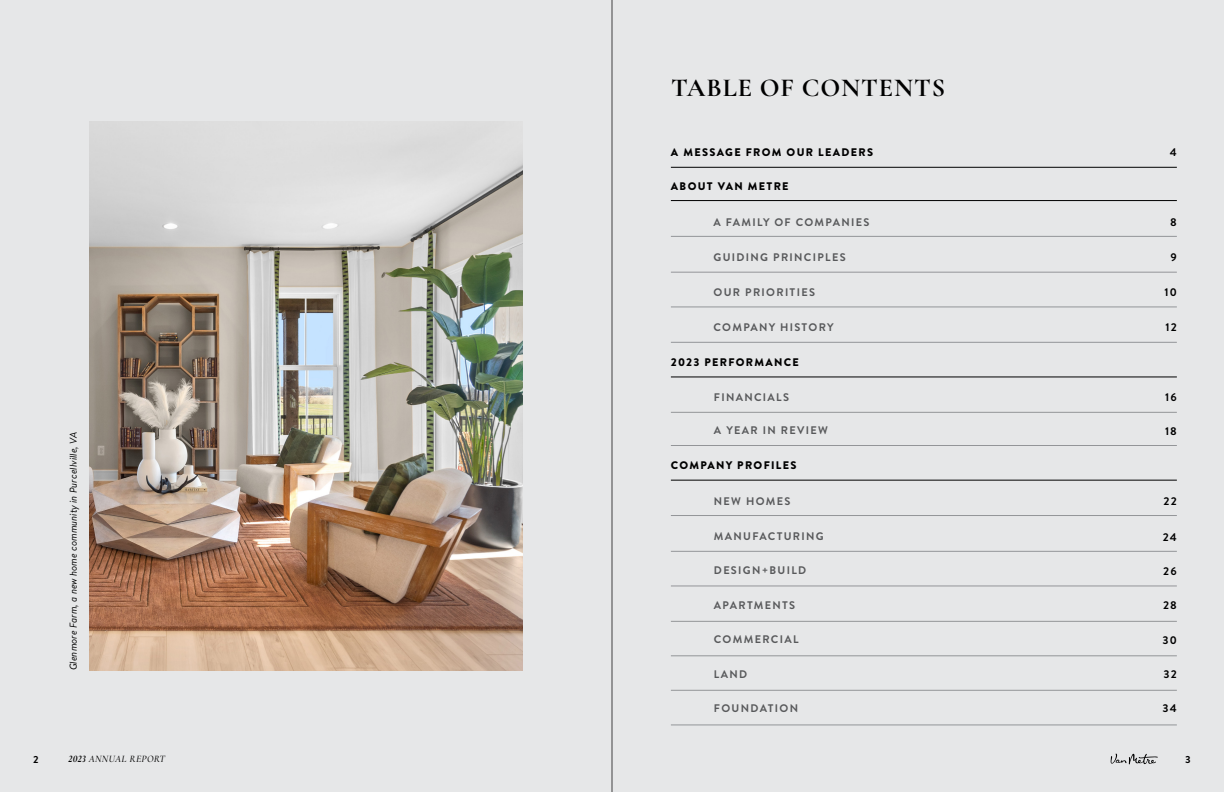
<style>
.page{position:relative;width:1224px;height:792px;background:#e6e7e8}
.page>*{position:absolute;margin:0;border:0;box-sizing:border-box;transform-origin:0 0}
.t1{font:700 26px "Cormorant Garamond";letter-spacing:.035em;color:#000}
.t2{font:700 11px "Brandon Text";letter-spacing:.12em;color:#58595b}
.t3{font:900 11px "Brandon Text";letter-spacing:.12em;color:#000}
.t4{font:700 11px "Brandon Text";letter-spacing:.1em;color:#000}
.t5{font:italic 10px "Brandon Text";color:#000}
.t6{font:italic 500 10px "Cormorant Garamond";letter-spacing:.035em;color:#000}
.t7{font:700 10px "Brandon Text";color:#000}
.s1{font-weight:700}
</style>
<div class="page">
<img style="left:90px;top:121px;width:432px;height:549px">
<hr style="left:671px;top:167px;width:506px;height:1px;background:#000">
<hr style="left:671px;top:200px;width:506px;height:1px;background:#000">
<hr style="left:671px;top:307px;width:506px;height:1px;background:#939598">
<hr style="left:671px;top:272px;width:506px;height:1px;background:#939598">
<hr style="left:671px;top:236px;width:506px;height:1px;background:#939598">
<hr style="left:671px;top:377px;width:506px;height:1px;background:#000">
<hr style="left:671px;top:480px;width:506px;height:1px;background:#000">
<hr style="left:671px;top:725px;width:506px;height:1px;background:#939598">
<hr style="left:671px;top:586px;width:506px;height:1px;background:#939598">
<hr style="left:671px;top:342px;width:506px;height:1px;background:#939598">
<hr style="left:671px;top:445px;width:506px;height:1px;background:#939598">
<hr style="left:671px;top:690px;width:506px;height:1px;background:#939598">
<hr style="left:671px;top:551px;width:506px;height:1px;background:#939598">
<hr style="left:671px;top:412px;width:506px;height:1px;background:#939598">
<hr style="left:671px;top:515px;width:506px;height:1px;background:#939598">
<hr style="left:671px;top:621px;width:506px;height:1px;background:#939598">
<hr style="left:671px;top:655px;width:506px;height:1px;background:#939598">
<svg style="left:1111px;top:754px;width:47px;height:10px"></svg>
<hr style="left:612px;top:0;width:1px;height:792px;background:#414042">
<h1 class="t1" style="left:671px;top:72px;width:276px">TABLE OF CONTENTS</h1>
<p class="t3" style="left:671px;top:145px;width:204px">A MESSAGE FROM OUR LEADERS</p>
<p class="t4" style="left:1170px;top:145px;width:9px">4</p>
<p class="t3" style="left:671px;top:178px;width:119px">ABOUT VAN METRE</p>
<p class="t2" style="left:714px;top:215px;width:157px">A FAMILY OF COMPANIES</p>
<p class="t4" style="left:1170px;top:215px;width:8px">8</p>
<p class="t5" style="left:67px;top:670px;width:240px;rotate:-90deg">Glenmore Farm, a new home community in Purcellville, VA</p>
<p class="t2" style="left:714px;top:250px;width:134px">GUIDING PRINCIPLES</p>
<p class="t2" style="left:714px;top:285px;width:103px">OUR PRIORITIES</p>
<p class="t4" style="left:1170px;top:250px;width:8px">9</p>
<p class="t4" style="left:1165px;top:285px;width:14px">10</p>
<p class="t2" style="left:714px;top:320px;width:122px">COMPANY HISTORY</p>
<p class="t4" style="left:1166px;top:320px;width:13px">12</p>
<p class="t3" style="left:671px;top:354px;width:130px">2023 PERFORMANCE</p>
<p class="t2" style="left:714px;top:390px;width:77px">FINANCIALS</p>
<p class="t4" style="left:1165px;top:390px;width:13px">16</p>
<p class="t2" style="left:714px;top:423px;width:115px">A YEAR IN REVIEW</p>
<p class="t4" style="left:1165px;top:423px;width:13px">18</p>
<p class="t3" style="left:671px;top:457px;width:127px">COMPANY PROFILES</p>
<p class="t2" style="left:714px;top:494px;width:78px">NEW HOMES</p>
<p class="t4" style="left:1164px;top:493px;width:15px">22</p>
<p class="t2" style="left:714px;top:528px;width:111px">MANUFACTURING</p>
<p class="t2" style="left:714px;top:563px;width:94px">DESIGN+BUILD</p>
<p class="t2" style="left:714px;top:597px;width:83px">APARTMENTS</p>
<p class="t2" style="left:714px;top:632px;width:86px">COMMERCIAL</p>
<p class="t4" style="left:1163px;top:529px;width:16px">24</p>
<p class="t4" style="left:1163px;top:563px;width:15px">26</p>
<p class="t4" style="left:1163px;top:598px;width:15px">28</p>
<p class="t4" style="left:1163px;top:632px;width:16px">30</p>
<p class="t2" style="left:714px;top:666px;width:35px">LAND</p>
<p class="t2" style="left:714px;top:700px;width:86px">FOUNDATION</p>
<p class="t4" style="left:1164px;top:666px;width:15px">32</p>
<p class="t4" style="left:1163px;top:700px;width:16px">34</p>
<p class="t7" style="left:33px;top:752px;width:7px">2</p>
<p class="t6" style="left:68px;top:751px;width:98px"><span class="s1">2023</span> ANNUAL REPORT</p>
<p class="t7" style="left:1185px;top:752px;width:7px">3</p>
</div>
